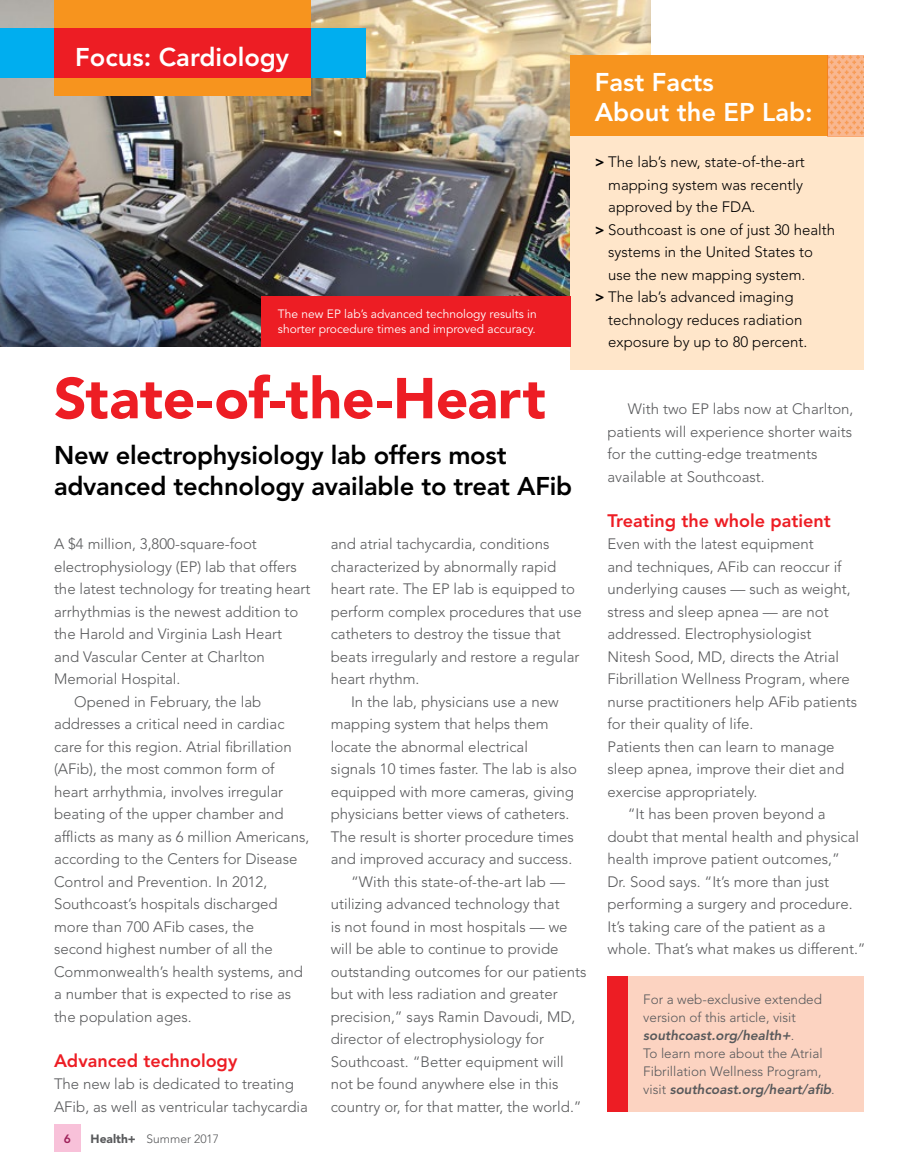
<style>
.page{position:relative;width:918px;height:1175px;background:#fff}
.page>*{position:absolute;margin:0;border:0;box-sizing:border-box;transform-origin:0 0}
.t1{font:900 57px "Avenir LT Std";letter-spacing:-.005em;color:#ed1d24}
.t2{font:800 25.5px/30.6px "Avenir LT Std";letter-spacing:-.01em;color:#000}
.t3{font:800 25.5px/30px "Avenir LT Std";color:#fff}
.t4{font:800 18px "Avenir LT Std";color:#ed1d24}
.t5{font:300 15px/22.5px "Avenir LT Std";color:#58595b}
.t6{font:300 15px "Avenir LT Std";color:#000}
.t7{font:300 13.5px/18px "Avenir LT Std";color:#58595b}
.t8{font:12px/14.4px "Avenir LT Std";color:#fff}
.t9{font:300 12px "Avenir LT Std";color:#58595b}
.t10{font:800 12px "Avenir LT Std";color:#9e215a}
.s1{font-weight:800}
.s2{font-weight:900}
.s3{font-weight:800;font-style:italic}
</style>
<div class="page">
<img style="left:0;top:0;width:650px;height:346px">
<div style="left:570px;top:136px;width:294px;height:233px;background:#ffe6ca"></div>
<div style="left:570px;top:55px;width:257px;height:81px;background:#f7941e"></div>
<div style="left:261px;top:296px;width:309px;height:50px;background:#ed1d24"></div>
<svg style="left:827px;top:55px;width:37px;height:81px;background:#f8af7f"></svg>
<div style="left:628px;top:976px;width:236px;height:136px;background:#fcd3c1"></div>
<div style="left:608px;top:976px;width:20px;height:136px;background:#ed1d24"></div>
<div style="left:54px;top:1125px;width:27px;height:27px;background:#f8c1d9"></div>
<div style="left:0;top:28px;width:365px;height:49px;background:#00aeef"></div>
<div style="left:54px;top:0;width:256px;height:95px;background:#f7941e"></div>
<div style="left:54px;top:28px;width:256px;height:49px;background:#ed1d24"></div>
<h2 class="t3" style="left:75px;top:42px;width:215px">Focus: Cardiology</h2>
<p class="t8" style="left:278px;top:307px;width:260px">The new EP lab’s advanced technology results in shorter procedure times and improved accuracy.</p>
<h2 class="t3" style="left:595px;top:68px;width:220px">Fast Facts<br>About the EP Lab:</h2>
<p class="t6" style="left:595px;top:153px;width:212px"><span class="s1">&gt;</span> The lab’s new, state-of-the-art</p>
<p class="t6" style="left:608px;top:175px;width:196px">mapping system was recently</p>
<p class="t6" style="left:608px;top:198px;width:149px">approved by the FDA.</p>
<p class="t6" style="left:595px;top:220px;width:242px"><span class="s1">&gt;</span> Southcoast is one of just 30 health</p>
<p class="t6" style="left:608px;top:243px;width:206px">systems in the United States to</p>
<p class="t6" style="left:608px;top:265px;width:199px">use the new mapping system.</p>
<p class="t6" style="left:595px;top:288px;width:200px"><span class="s1">&gt;</span> The lab’s advanced imaging</p>
<p class="t6" style="left:608px;top:310px;width:196px">technology reduces radiation</p>
<p class="t6" style="left:608px;top:333px;width:201px">exposure by up to 80 percent.</p>
<h1 class="t1" style="left:54px;top:364px;width:493px">State-of-the-Heart</h1>
<h2 class="t2" style="left:54px;top:440px;width:520px">New electrophysiology lab offers most advanced technology available to treat AFib</h2>
<p class="t5" style="left:54px;top:533px;width:204px">A $4 million, 3,800-square-foot</p>
<p class="t5" style="left:54px;top:555px;width:244px">electrophysiology (EP) lab that offers</p>
<p class="t5" style="left:54px;top:578px;width:258px">the latest technology for treating heart</p>
<p class="t5" style="left:54px;top:600px;width:246px">arrhythmias is the newest addition to</p>
<p class="t5" style="left:54px;top:623px;width:230px">the Harold and Virginia Lash Heart</p>
<p class="t5" style="left:54px;top:645px;width:212px">and Vascular Center at Charlton</p>
<p class="t5" style="left:54px;top:668px;width:128px">Memorial Hospital.</p>
<p class="t5" style="left:74px;top:690px;width:189px">Opened in February, the lab</p>
<p class="t5" style="left:54px;top:713px;width:232px">addresses a critical need in cardiac</p>
<p class="t5" style="left:54px;top:735px;width:239px">care for this region. Atrial fibrillation</p>
<p class="t5" style="left:54px;top:758px;width:222px">(AFib), the most common form of</p>
<p class="t5" style="left:54px;top:780px;width:231px">heart arrhythmia, involves irregular</p>
<p class="t5" style="left:54px;top:803px;width:231px">beating of the upper chamber and</p>
<p class="t5" style="left:54px;top:825px;width:257px">afflicts as many as 6 million Americans,</p>
<p class="t5" style="left:54px;top:848px;width:245px">according to the Centers for Disease</p>
<p class="t5" style="left:54px;top:870px;width:215px">Control and Prevention. In 2012,</p>
<p class="t5" style="left:54px;top:893px;width:225px">Southcoast’s hospitals discharged</p>
<p class="t5" style="left:54px;top:915px;width:202px">more than 700 AFib cases, the</p>
<p class="t5" style="left:54px;top:938px;width:220px">second highest number of all the</p>
<p class="t5" style="left:54px;top:960px;width:251px">Commonwealth’s health systems, and</p>
<p class="t5" style="left:54px;top:983px;width:239px">a number that is expected to rise as</p>
<p class="t5" style="left:54px;top:1005px;width:139px">the population ages.</p>
<p class="t4" style="left:54px;top:1050px;width:185px">Advanced technology</p>
<p class="t5" style="left:54px;top:1073px;width:255px">The new lab is dedicated to treating<br>AFib, as well as ventricular tachycardia</p>
<p class="t10" style="left:64px;top:1131px;width:9px">6</p>
<p class="t9" style="left:91px;top:1131px;width:130px"><span class="s2">Health+</span> Summer 2017</p>
<p class="t5" style="left:331px;top:533px;width:220px">and atrial tachycardia, conditions</p>
<p class="t5" style="left:331px;top:555px;width:227px">characterized by abnormally rapid</p>
<p class="t5" style="left:331px;top:578px;width:246px">heart rate. The EP lab is equipped to</p>
<p class="t5" style="left:331px;top:600px;width:252px">perform complex procedures that use</p>
<p class="t5" style="left:331px;top:623px;width:232px">catheters to destroy the tissue that</p>
<p class="t5" style="left:331px;top:645px;width:250px">beats irregularly and restore a regular</p>
<p class="t5" style="left:331px;top:668px;width:90px">heart rhythm.</p>
<p class="t5" style="left:351px;top:690px;width:209px">In the lab, physicians use a new</p>
<p class="t5" style="left:331px;top:713px;width:219px">mapping system that helps them</p>
<p class="t5" style="left:331px;top:735px;width:199px">locate the abnormal electrical</p>
<p class="t5" style="left:331px;top:758px;width:248px">signals 10 times faster. The lab is also</p>
<p class="t5" style="left:331px;top:780px;width:245px">equipped with more cameras, giving</p>
<p class="t5" style="left:331px;top:803px;width:240px">physicians better views of catheters.</p>
<p class="t5" style="left:331px;top:825px;width:245px">The result is shorter procedure times</p>
<p class="t5" style="left:331px;top:848px;width:243px">and improved accuracy and success.</p>
<p class="t5" style="left:351px;top:870px;width:216px">“With this state-of-the-art lab —</p>
<p class="t5" style="left:331px;top:893px;width:230px">utilizing advanced technology that</p>
<p class="t5" style="left:331px;top:915px;width:238px">is not found in most hospitals — we</p>
<p class="t5" style="left:331px;top:938px;width:229px">will be able to continue to provide</p>
<p class="t5" style="left:331px;top:960px;width:257px">outstanding outcomes for our patients</p>
<p class="t5" style="left:331px;top:983px;width:229px">but with less radiation and greater</p>
<p class="t5" style="left:331px;top:1005px;width:246px">precision,” says Ramin Davoudi, MD,</p>
<p class="t5" style="left:331px;top:1028px;width:215px">director of electrophysiology for</p>
<p class="t5" style="left:331px;top:1050px;width:235px">Southcoast. “Better equipment will</p>
<p class="t5" style="left:331px;top:1073px;width:229px">not be found anywhere else in this</p>
<p class="t5" style="left:331px;top:1095px;width:253px">country or, for that matter, the world.”</p>
<p class="t5" style="left:608px;top:398px;width:248px;text-indent:20px">With two EP labs now at Charlton, patients will experience shorter waits for the cutting-edge treatments available at Southcoast.</p>
<p class="t4" style="left:608px;top:510px;width:225px">Treating the whole patient</p>
<p class="t5" style="left:608px;top:533px;width:208px">Even with the latest equipment</p>
<p class="t5" style="left:608px;top:555px;width:236px">and techniques, AFib can reoccur if</p>
<p class="t5" style="left:608px;top:578px;width:245px">underlying causes — such as weight,</p>
<p class="t5" style="left:608px;top:600px;width:223px">stress and sleep apnea — are not</p>
<p class="t5" style="left:608px;top:623px;width:205px">addressed. Electrophysiologist</p>
<p class="t5" style="left:608px;top:645px;width:233px">Nitesh Sood, MD, directs the Atrial</p>
<p class="t5" style="left:608px;top:668px;width:244px">Fibrillation Wellness Program, where</p>
<p class="t5" style="left:608px;top:690px;width:251px">nurse practitioners help AFib patients</p>
<p class="t5" style="left:608px;top:713px;width:147px">for their quality of life.</p>
<p class="t5" style="left:608px;top:735px;width:229px">Patients then can learn to manage</p>
<p class="t5" style="left:608px;top:758px;width:238px">sleep apnea, improve their diet and</p>
<p class="t5" style="left:608px;top:780px;width:151px">exercise appropriately.</p>
<p class="t5" style="left:628px;top:803px;width:199px">“It has been proven beyond a</p>
<p class="t5" style="left:608px;top:825px;width:253px">doubt that mental health and physical</p>
<p class="t5" style="left:608px;top:848px;width:234px">health improve patient outcomes,”</p>
<p class="t5" style="left:608px;top:870px;width:223px">Dr. Sood says. “It’s more than just</p>
<p class="t5" style="left:608px;top:893px;width:247px">performing a surgery and procedure.</p>
<p class="t5" style="left:608px;top:915px;width:220px">It’s taking care of the patient as a</p>
<p class="t5" style="left:608px;top:938px;width:260px">whole. That’s what makes us different.”</p>
<p class="t7" style="left:643px;top:990px;width:193px">For a web-exclusive extended version of this article, visit <span class="s3">southcoast.org/health+</span>.<br>To learn more about the Atrial<br>Fibrillation Wellness Program, visit <span class="s3">southcoast.org/heart/afib</span>.</p>
</div>
